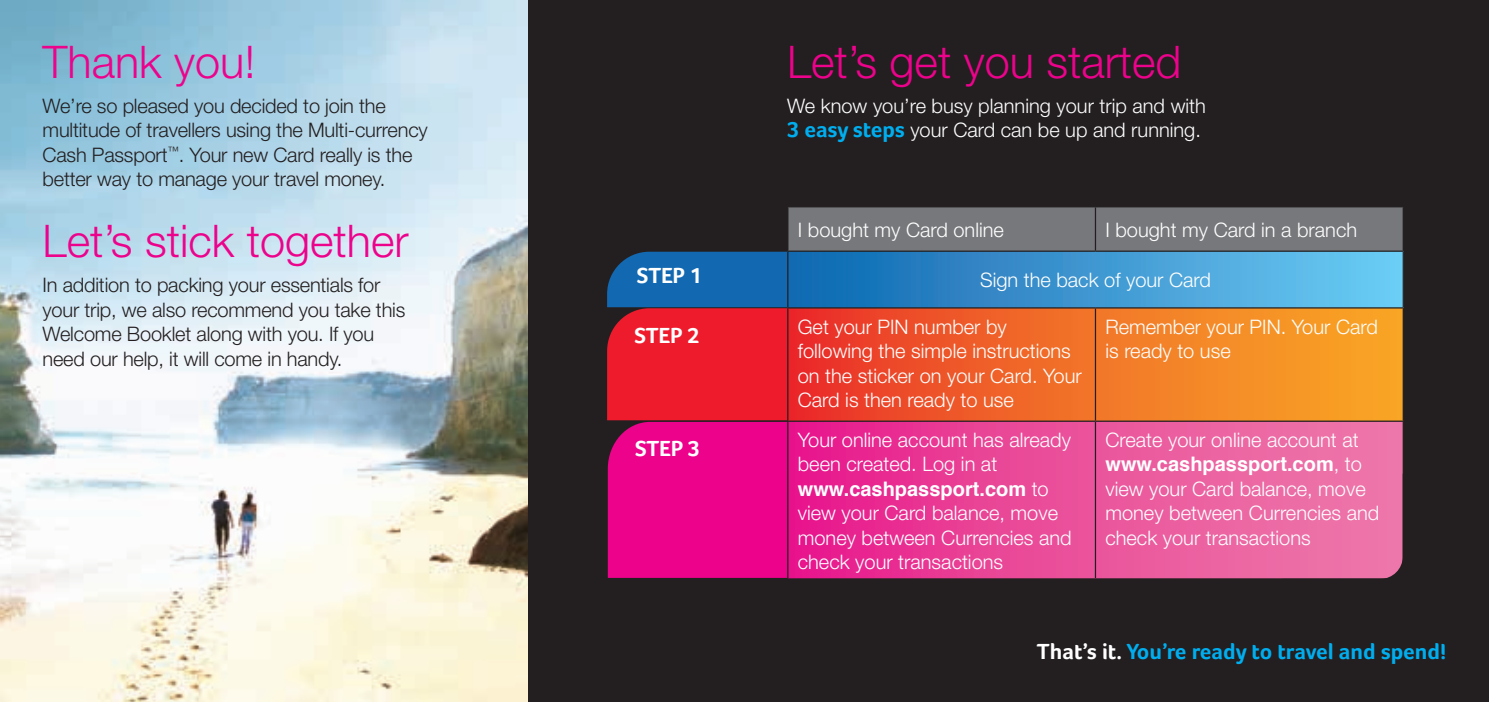
<style>
.page{position:relative;width:1489px;height:702px;background:#fff}
.page>*{position:absolute;margin:0;border:0;box-sizing:border-box;transform-origin:0 0}
.t1{font:300 45px "Helvetica Neue";color:#ed028c}
.t2{font:700 22.5px "Foco";color:#00aeef}
.t3{font:700 22.5px "Foco";letter-spacing:-.01em;color:#fff}
.t4{font:300 20px/24.5px "Helvetica Neue";color:#fff}
.t5{font:300 20px/24.5px "Helvetica Neue";letter-spacing:-.01em;color:#231f20}
.t6{font:700 20px "Helvetica";color:#fff}
.s1{font-family:"Foco";font-weight:700;font-size:22.5px;color:#00aeef}
.s2{font-family:"Helvetica Neue";font-weight:300}
.s3{color:#fff}
</style>
<div class="page">
<img style="left:0;top:0;width:529px;height:702px">
<div style="left:529px;top:0;width:959px;height:702px;background:#231f20"></div>
<div style="left:607px;top:308px;width:180px;height:112px;background:#ee1b2d"></div>
<div style="left:607px;top:252px;width:180px;height:55px;background:#1269b2"></div>
<div style="left:608px;top:422px;width:179px;height:156px;background:#ed028c"></div>
<div style="left:788px;top:207px;width:614px;height:43px;background:#76787b"></div>
<div style="left:787px;top:251px;width:616px;height:57px;background:linear-gradient(to right,#0f66af,#6eccf5)"></div>
<svg style="left:788px;top:308px;width:614px;height:112px;background:#ed6d27"></svg>
<svg style="left:788px;top:422px;width:614px;height:156px;background:#e94999"></svg>
<hr style="left:1402px;top:252px;width:1px;height:55px;background:#231f20">
<hr style="left:787px;top:307px;width:308px;height:1px;background:#231f20">
<hr style="left:1095px;top:307px;width:308px;height:1px;background:#231f20">
<hr style="left:1094px;top:308px;width:2px;height:112px;background:#231f20">
<hr style="left:1094px;top:422px;width:2px;height:156px;background:#231f20">
<hr style="left:1094px;top:207px;width:2px;height:43px;background:#231f20">
<hr style="left:787px;top:250px;width:308px;height:2px;background:#231f20">
<hr style="left:1095px;top:250px;width:308px;height:2px;background:#231f20">
<hr style="left:787px;top:252px;width:1px;height:55px;background:#231f20">
<div style="left:1282px;top:469px;width:121px;height:110px;background:#ed71a8"></div>
<h1 class="t1" style="left:43px;top:35px;width:214px">Thank you!</h1>
<p class="t5" style="left:43px;top:93px;width:387px">We’re so pleased you decided to join the multitude of travellers using the Multi-currency Cash Passport<sup>™</sup>. Your new Card really is the better way to manage your travel money.</p>
<h1 class="t1" style="left:43px;top:214px;width:367px">Let’s stick together</h1>
<p class="t5" style="left:43px;top:272px;width:364px">In addition to packing your essentials for your trip, we also recommend you take this Welcome Booklet along with you. If you need our help, it will come in handy.</p>
<p class="t3" style="left:637px;top:262px;width:67px">STEP 1</p>
<p class="t3" style="left:634px;top:322px;width:67px">STEP 2</p>
<p class="t3" style="left:635px;top:434px;width:67px">STEP 3</p>
<h1 class="t1" style="left:787px;top:35px;width:396px">Let’s get you started</h1>
<p class="t4" style="left:787px;top:93px;width:420px">We know you’re busy planning your trip and with<br><span class="s1">3 easy steps</span> your Card can be up and running.</p>
<p class="t4" style="left:797px;top:217px;width:207px">I bought my Card online</p>
<p class="t4" style="left:1105px;top:217px;width:253px">I bought my Card in a branch</p>
<p class="t4" style="left:980px;top:267px;width:232px">Sign the back of your Card</p>
<p class="t4" style="left:797px;top:314px;width:285px">Get your PIN number by following the simple instructions on the sticker on your Card. Your<br>Card is then ready to use</p>
<p class="t4" style="left:1105px;top:314px;width:274px">Remember your PIN. Your Card is ready to use</p>
<p class="t4" style="left:797px;top:427px;width:275px">Your online account has already been created. Log in at</p>
<p class="t6" style="left:797px;top:472px;width:252px">www.cashpassport.com <span class="s2">to</span></p>
<p class="t4" style="left:797px;top:500px;width:275px">view your Card balance, move money between Currencies and check your transactions</p>
<p class="t4" style="left:1105px;top:427px;width:255px">Create your online account at</p>
<p class="t6" style="left:1105px;top:448px;width:258px">www.cashpassport.com<span class="s2">, to</span></p>
<p class="t4" style="left:1105px;top:476px;width:275px">view your Card balance, move money between Currencies and check your transactions</p>
<p class="t2" style="left:1036px;top:638px;width:411px"><span class="s3">That’s it.</span> You’re ready to travel and spend!</p>
</div>
